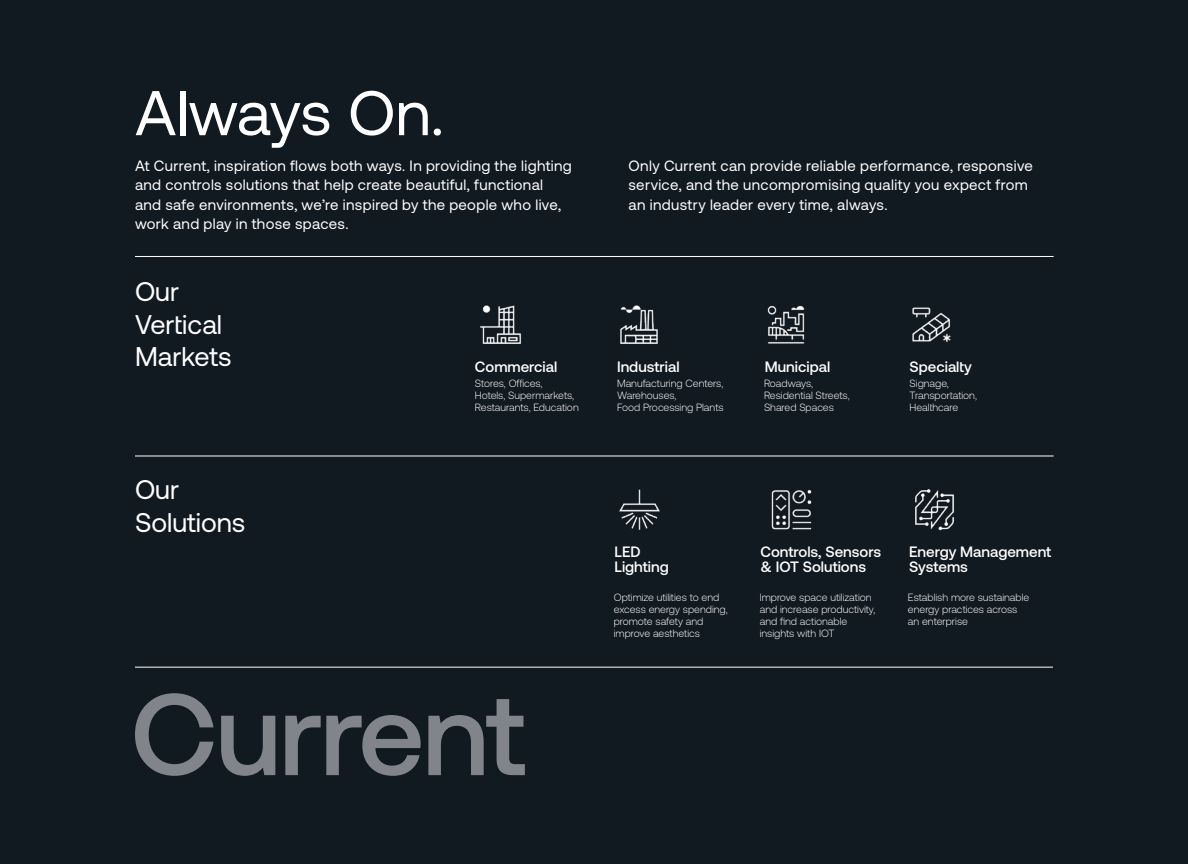
<style>
.page{position:relative;width:1188px;height:864px;background:#111921}
.page>*{position:absolute;margin:0;border:0;box-sizing:border-box;transform-origin:0 0}
.t1{font:63px "Aeonik";letter-spacing:-.005em;color:#fff}
.t2{font:27px/32.4px "Aeonik";color:#fff}
.t3{font:15px/19.5px "Aeonik";letter-spacing:.025em;color:#fff}
.t4{font:500 15px/15.6px "Aeonik";color:#fff}
.t5{font:300 10.5px/12px "Aeonik";color:#fff}
</style>
<div class="page">
<hr style="left:135px;top:256px;width:919px;height:1px;background:#fff">
<hr style="left:135px;top:456px;width:919px;height:1px;background:#fff">
<hr style="left:135px;top:667px;width:918px;height:1px;background:#fff">
<svg style="left:135px;top:693px;width:78px;height:83px"></svg>
<svg style="left:221px;top:716px;width:54px;height:60px"></svg>
<svg style="left:285px;top:715px;width:136px;height:61px"></svg>
<svg style="left:428px;top:699px;width:97px;height:76px"></svg>
<img style="left:480px;top:305px;width:41px;height:39px">
<img style="left:620px;top:305px;width:38px;height:39px">
<img style="left:767px;top:305px;width:38px;height:39px">
<img style="left:912px;top:307px;width:39px;height:35px">
<img style="left:619px;top:489px;width:41px;height:41px">
<img style="left:771px;top:490px;width:41px;height:40px">
<img style="left:915px;top:489px;width:39px;height:42px">
<h1 class="t1" style="left:135px;top:79px;width:310px">Always On.</h1>
<h3 class="t3" style="left:135px;top:156px;width:438px">At Current, inspiration flows both ways. In providing the lighting and controls solutions that help create beautiful, functional and safe environments, we’re inspired by the people who live, work and play in those spaces.</h3>
<h3 class="t3" style="left:629px;top:156px;width:406px">Only Current can provide reliable performance, responsive service, and the uncompromising quality you expect from an industry leader every time, always.</h3>
<h2 class="t2" style="left:135px;top:276px;width:98px">Our<br>Vertical<br>Markets</h2>
<h2 class="t2" style="left:135px;top:474px;width:112px">Our<br>Solutions</h2>
<h3 class="t4" style="left:475px;top:359px;width:84px">Commercial</h3>
<p class="t5" style="left:475px;top:377px;width:105px">Stores, Offices,<br>Hotels, Supermarkets,<br>Restaurants, Education</p>
<h3 class="t4" style="left:617px;top:359px;width:64px">Industrial</h3>
<p class="t5" style="left:617px;top:377px;width:108px">Manufacturing Centers,<br>Warehouses,<br>Food Processing Plants</p>
<h3 class="t4" style="left:765px;top:359px;width:67px">Municipal</h3>
<p class="t5" style="left:764px;top:377px;width:87px">Roadways,<br>Residential Streets,<br>Shared Spaces</p>
<h3 class="t4" style="left:910px;top:359px;width:64px">Specialty</h3>
<p class="t5" style="left:910px;top:377px;width:69px">Signage,<br>Transportation,<br>Healthcare</p>
<h3 class="t4" style="left:614px;top:543px;width:56px">LED<br>Lighting</h3>
<p class="t5" style="left:614px;top:592px;width:115px">Optimize utilities to end excess energy spending, promote safety and improve aesthetics</p>
<h3 class="t4" style="left:761px;top:543px;width:122px">Controls, Sensors &amp; IOT Solutions</h3>
<p class="t5" style="left:760px;top:592px;width:117px">Improve space utilization and increase productivity, and find actionable insights with IOT</p>
<h3 class="t4" style="left:909px;top:543px;width:143px">Energy Management<br>Systems</h3>
<p class="t5" style="left:908px;top:592px;width:123px">Establish more sustainable energy practices across an enterprise</p>
</div>
